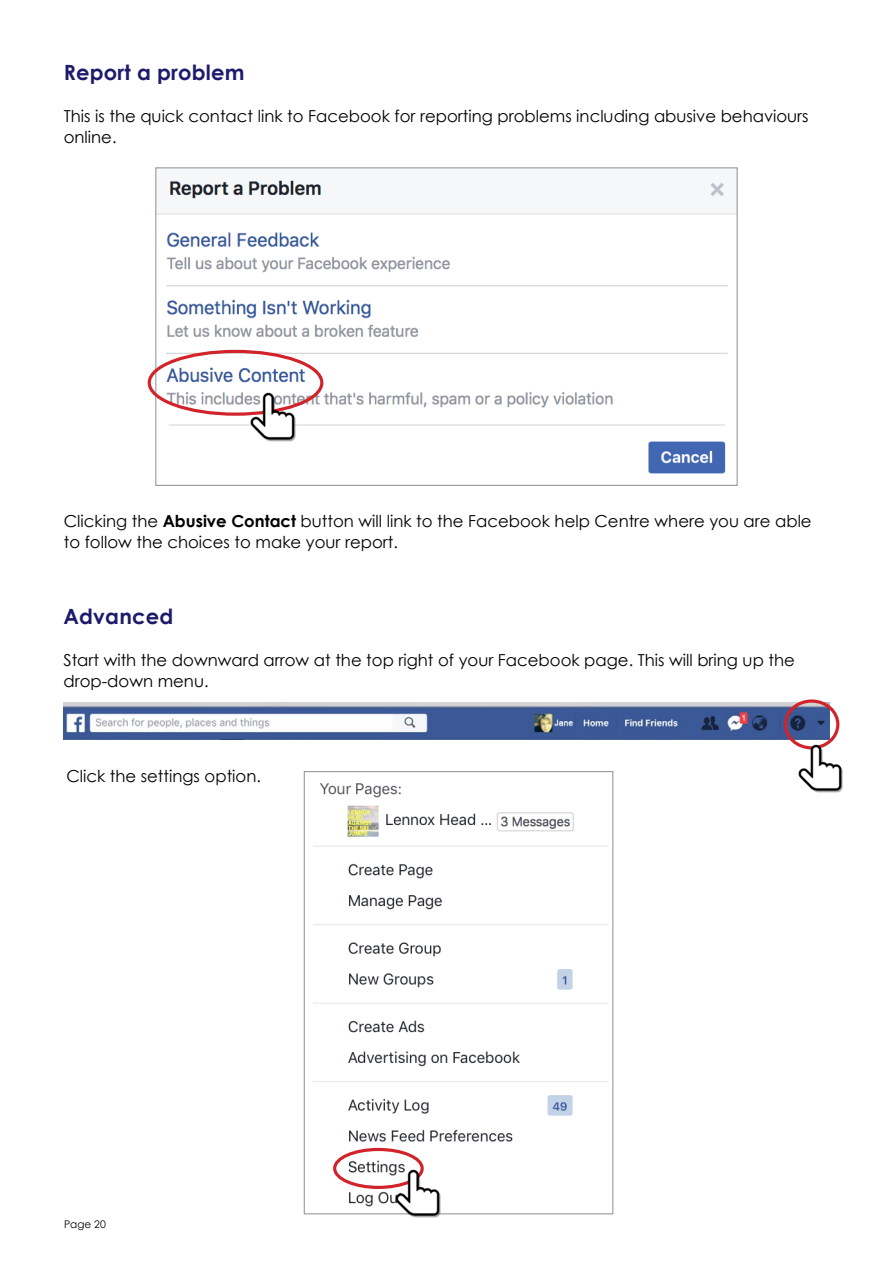
<style>
.page{position:relative;width:893px;height:1263px;background:#fff}
.page>*{position:absolute;margin:0;border:0;box-sizing:border-box;transform-origin:0 0}
.t1{font:700 21px "Century Gothic";letter-spacing:.01em;color:#1f1b6c}
.t2{font:16.5px/21px "Century Gothic";color:#000}
.t3{font:10.5px "Century Gothic";color:#000}
.s1{font-weight:700}
</style>
<div class="page">
<img style="left:157px;top:180px;width:579px;height:294px">
<div style="left:148px;top:350px;width:175px;height:66px;border:3px solid #d2232a;border-radius:50%"></div>
<img style="left:251px;top:393px;width:45px;height:49px">
<img style="left:313px;top:783px;width:296px;height:424px">
<div style="left:304px;top:771px;width:309px;height:443px;border:1px solid #939598"></div>
<div style="left:333px;top:1148px;width:91px;height:41px;border:3px solid #d2232a;border-radius:50%"></div>
<img style="left:396px;top:1169px;width:46px;height:49px">
<img style="left:64px;top:702px;width:765px;height:37px">
<div style="left:784px;top:699px;width:55px;height:50px;border:3px solid #d2232a;border-radius:50%"></div>
<img style="left:798px;top:744px;width:45px;height:49px">
<p class="t1" style="left:64px;top:56px;width:182px">Report a problem</p>
<p class="t2" style="left:64px;top:105px;width:746px">This is the quick contact link to Facebook for reporting problems including abusive behaviours online.</p>
<p class="t2" style="left:64px;top:511px;width:749px">Clicking the <span class="s1">Abusive Contact</span> button will link to the Facebook help Centre where you are able to follow the choices to make your report.</p>
<p class="t1" style="left:63px;top:600px;width:111px">Advanced</p>
<p class="t2" style="left:63px;top:649px;width:733px">Start with the downward arrow at the top right of your Facebook page. This will bring up the drop-down menu.</p>
<p class="t2" style="left:66px;top:765px;width:196px">Click the settings option.</p>
<p class="t3" style="left:64px;top:1217px;width:43px">Page 20</p>
</div>
